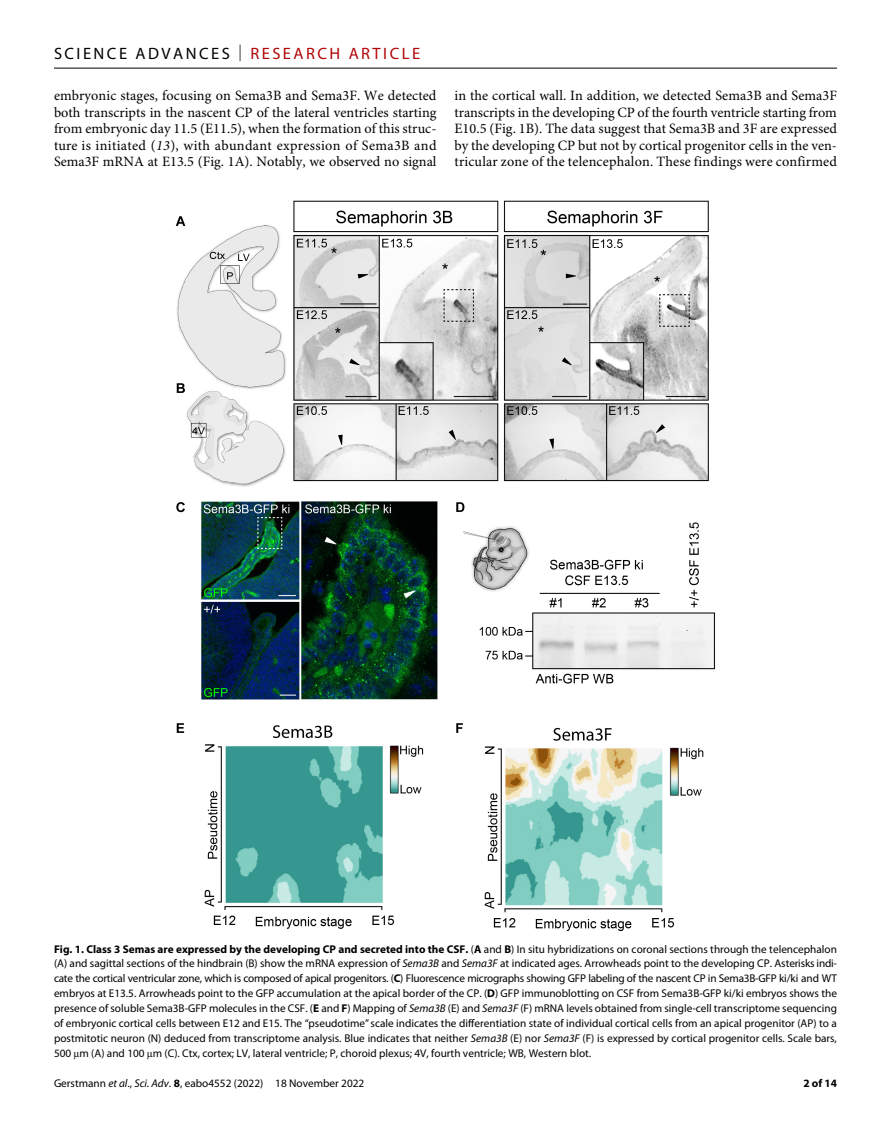
<style>
.page{position:relative;width:891px;height:1134px;background:#fff}
.page>*{position:absolute;margin:0;border:0;box-sizing:border-box;transform-origin:0 0}
.t1{font:16.5px "Myriad Pro";letter-spacing:.15em;color:#000}
.t2{font:14.25px/16.5px "Minion Pro";letter-spacing:.01em;color:#000;text-align:justify}
.t3{font:11.25px/15px "Myriad Pro";color:#000;text-align:justify}
.t4{font:700 11.25px "Myriad Pro";color:#000}
.s1{font-weight:300}
.s2{color:#b10508}
.s3{font-style:italic}
.s4{font-weight:700}
</style>
<div class="page">
<hr style="left:54px;top:68px;width:783px;height:1px;background:#000">
<img style="left:176px;top:200px;width:539px;height:731px">
<h1 class="t1" style="left:54px;top:40px;width:368px">SCIENCE ADVANCES <span class="s1">|</span> <span class="s2">RESEARCH ARTICLE</span></h1>
<p class="t2" style="left:54px;top:89px;width:384px">embryonic stages, focusing on Sema3B and Sema3F. We detected both transcripts in the nascent CP of the lateral ventricles starting from embryonic day 11.5 (E11.5), when the formation of this struc&shy;ture is initiated (<span class="s3">13</span>), with abundant expression of Sema3B and Sema3F mRNA at E13.5 (Fig. 1A). Notably, we observed no signal</p>
<p class="t2" style="left:454px;top:89px;width:384px">in the cortical wall. In addition, we detected Sema3B and Sema3F transcripts in the developing CP of the fourth ventricle starting from E10.5 (Fig. 1B). The data suggest that Sema3B and 3F are expressed by the developing CP but not by cortical progenitor cells in the ven&shy;tricular zone of the telencephalon. These findings were confirmed</p>
<p class="t3" style="left:54px;top:941px;width:785px"><span class="s4">Fig. 1. Class 3 Semas are expressed by the developing CP and secreted into the CSF.</span> (<span class="s4">A</span> and <span class="s4">B</span>) In situ hybridizations on coronal sections through the telencephalon (A) and sagittal sections of the hindbrain (B) show the mRNA expression of <span class="s3">Sema3B</span> and <span class="s3">Sema3F</span> at indicated ages. Arrowheads point to the developing CP. Asterisks indi&shy;cate the cortical ventricular zone, which is composed of apical progenitors. (<span class="s4">C</span>) Fluorescence micrographs showing GFP labeling of the nascent CP in Sema3B-GFP ki/ki and WT embryos at E13.5. Arrowheads point to the GFP accumulation at the apical border of the CP. (<span class="s4">D</span>) GFP immunoblotting on CSF from Sema3B-GFP ki/ki embryos shows the presence of soluble Sema3B-GFP molecules in the CSF. (<span class="s4">E</span> and <span class="s4">F</span>) Mapping of <span class="s3">Sema3B</span> (E) and <span class="s3">Sema3F</span> (F) mRNA levels obtained from single-cell transcriptome sequencing of embryonic cortical cells between E12 and E15. The “pseudotime” scale indicates the differentiation state of individual cortical cells from an apical progenitor (AP) to a postmitotic neuron (N) deduced from transcriptome analysis. Blue indicates that neither <span class="s3">Sema3B</span> (E) nor <span class="s3">Sema3F</span> (F) is expressed by cortical progenitor cells. Scale bars, 500 m (A) and 100 m (C). Ctx, cortex; LV, lateral ventricle; P, choroid plexus; 4V, fourth ventricle; WB, Western blot.</p>
<p class="t3" style="left:54px;top:1076px;width:312px">Gerstmann <span class="s3">et al</span>., <span class="s3">Sci. Adv.</span> <span class="s4">8</span>, eabo4552 (2022) 18 November 2022</p>
<p class="t4" style="left:803px;top:1074px;width:35px">2 of 14</p>
</div>
